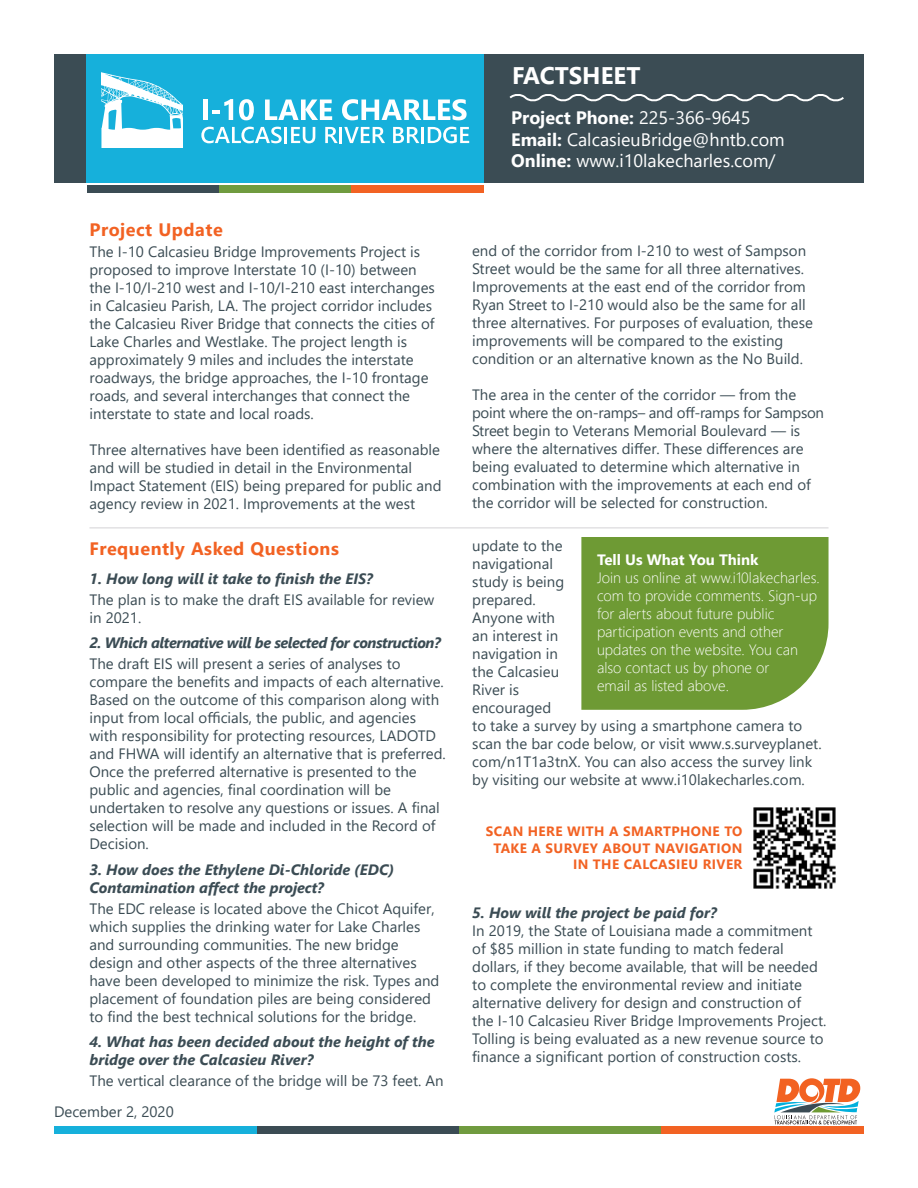
<style>
.page{position:relative;width:918px;height:1188px;background:#fff}
.page>*{position:absolute;margin:0;border:0;box-sizing:border-box;transform-origin:0 0}
.t1{font:700 24px "Segoe UI";color:#fff}
.t2{font:18px/21.6px "Segoe UI";color:#fff}
.t3{font:700 18px "Segoe UI";letter-spacing:.03em;color:#f26223}
.t4{font:15px/18px "Segoe UI";color:#3b4c54}
.t5{font:italic 700 15px/18px "Segoe UI";color:#3b4c54}
.t6{font:300 15px/18px "Segoe UI";color:#fff}
.t7{font:italic 700 15px "Segoe UI";letter-spacing:-.03em;color:#3b4c54}
.t8{font:700 15px "Segoe UI";color:#fff}
.t9{font:700 13.5px/16.5px "Segoe UI";letter-spacing:.03em;color:#f26223;text-align:right}
.s1{font-weight:700}
</style>
<div class="page">
<div style="left:54px;top:54px;width:810px;height:129px;background:#3b4c54"></div>
<div style="left:86px;top:54px;width:398px;height:129px;background:#16b0db"></div>
<hr style="left:203px;top:100px;width:4px;height:20px;background:#fff">
<svg style="left:212px;top:99px;width:21px;height:21px"></svg>
<svg style="left:239px;top:99px;width:15px;height:21px"></svg>
<svg style="left:265px;top:100px;width:67px;height:20px"></svg>
<svg style="left:342px;top:99px;width:125px;height:21px"></svg>
<svg style="left:201px;top:127px;width:81px;height:16px"></svg>
<hr style="left:284px;top:127px;width:3px;height:16px;background:#fff">
<svg style="left:291px;top:127px;width:24px;height:16px"></svg>
<svg style="left:325px;top:127px;width:13px;height:16px"></svg>
<hr style="left:339px;top:127px;width:3px;height:16px;background:#fff">
<svg style="left:344px;top:127px;width:41px;height:16px"></svg>
<svg style="left:393px;top:127px;width:26px;height:16px"></svg>
<hr style="left:421px;top:127px;width:3px;height:16px;background:#fff">
<svg style="left:428px;top:127px;width:41px;height:16px"></svg>
<svg style="left:102px;top:72px;width:81px;height:75px"></svg>
<div style="left:87px;top:185px;width:132px;height:7px;background:#3b4c54"></div>
<div style="left:219px;top:185px;width:133px;height:7px;background:#709b3f"></div>
<div style="left:352px;top:185px;width:132px;height:7px;background:#f26223"></div>
<svg style="left:509px;top:94px;width:335px;height:8px"></svg>
<div style="left:256px;top:1127px;width:203px;height:7px;background:#3b4c54"></div>
<div style="left:54px;top:1127px;width:202px;height:7px;background:#16b0db"></div>
<div style="left:459px;top:1127px;width:203px;height:7px;background:#709b3f"></div>
<div style="left:662px;top:1127px;width:202px;height:7px;background:#f26223"></div>
<svg style="left:774px;top:1078px;width:87px;height:46px"></svg>
<div style="left:581px;top:537px;width:248px;height:173px;background:#6e9a34"></div>
<img style="left:753px;top:807px;width:82px;height:82px">
<hr style="left:89px;top:527px;width:740px;height:2px;background:#e2e1e3">
<p class="t3" style="left:89px;top:212px;width:135px">Project Update</p>
<p class="t4" style="left:89px;top:241px;width:347px">The I-10 Calcasieu Bridge Improvements Project is proposed to improve Interstate 10 (I-10) between the I-10/I-210 west and I-10/I-210 east interchanges in Calcasieu Parish, LA. The project corridor includes the Calcasieu River Bridge that connects the cities of Lake Charles and Westlake. The project length is approximately 9 miles and includes the interstate roadways, the bridge approaches, the I-10 frontage roads, and several interchanges that connect the interstate to state and local roads.</p>
<p class="t4" style="left:89px;top:439px;width:354px">Three alternatives have been identified as reasonable and will be studied in detail in the Environmental Impact Statement (EIS) being prepared for public and agency review in 2021. Improvements at the west</p>
<p class="t3" style="left:89px;top:532px;width:251px">Frequently Asked Questions</p>
<p class="t5" style="left:89px;top:567px;width:285px">1. How long will it take to finish the EIS?</p>
<p class="t4" style="left:89px;top:589px;width:346px">The plan is to make the draft EIS available for review in 2021.</p>
<p class="t7" style="left:89px;top:629px;width:353px">2. Which alternative will be selected for construction?</p>
<p class="t4" style="left:89px;top:654px;width:358px">The draft EIS will present a series of analyses to compare the benefits and impacts of each alternative.<br>Based on the outcome of this comparison along with input from local officials, the public, and agencies with responsibility for protecting resources, LADOTD and FHWA will identify an alternative that is preferred.<br>Once the preferred alternative is presented to the public and agencies, final coordination will be undertaken to resolve any questions or issues. A final selection will be made and included in the Record of Decision.</p>
<p class="t5" style="left:89px;top:858px;width:306px">3. How does the Ethylene Di-Chloride (EDC)<br>Contamination affect the project?</p>
<p class="t4" style="left:89px;top:898px;width:351px">The EDC release is located above the Chicot Aquifer, which supplies the drinking water for Lake Charles and surrounding communities. The new bridge design and other aspects of the three alternatives have been developed to minimize the risk. Types and placement of foundation piles are being considered to find the best technical solutions for the bridge.</p>
<p class="t5" style="left:89px;top:1031px;width:347px">4. What has been decided about the height of the bridge over the Calcasieu River?</p>
<p class="t4" style="left:89px;top:1071px;width:356px">The vertical clearance of the bridge will be 73 feet. An</p>
<p class="t4" style="left:54px;top:1101px;width:121px">December 2, 2020</p>
<p class="t1" style="left:512px;top:53px;width:130px">FACTSHEET</p>
<p class="t2" style="left:511px;top:105px;width:275px"><span class="s1">Project Phone:</span> 225-366-9645<br><span class="s1">Email:</span> CalcasieuBridge@hntb.com<br><span class="s1">Online:</span> www.i10lakecharles.com/</p>
<p class="t4" style="left:472px;top:240px;width:342px">end of the corridor from I-210 to west of Sampson Street would be the same for all three alternatives.<br>Improvements at the east end of the corridor from Ryan Street to I-210 would also be the same for all three alternatives. For purposes of evaluation, these improvements will be compared to the existing condition or an alternative known as the No Build.</p>
<p class="t4" style="left:472px;top:384px;width:353px">The area in the center of the corridor — from the point where the on-ramps– and off-ramps for Sampson Street begin to Veterans Memorial Boulevard — is where the alternatives differ. These differences are being evaluated to determine which alternative in combination with the improvements at each end of the corridor will be selected for construction.</p>
<p class="t4" style="left:472px;top:535px;width:351px">update to the<br>navigational<br>study is being<br>prepared.<br>Anyone with<br>an interest in<br>navigation in<br>the Calcasieu<br>River is<br>encouraged<br>to take a survey by using a smartphone camera to scan the bar code below, or visit www.s.surveyplanet. com/n1T1a3tnX. You can also access the survey link by visiting our website at www.i10lakecharles.com.</p>
<p class="t8" style="left:597px;top:546px;width:163px">Tell Us What You Think</p>
<p class="t6" style="left:597px;top:568px;width:224px">Join us online at www.i10lakecharles. com to provide comments. Sign-up for alerts about future public participation events and other updates on the website. You can also contact us by phone or<br>email as listed above.</p>
<p class="t9" style="left:486px;top:822px;width:258px">SCAN HERE WITH A SMARTPHONE TO<br>TAKE A SURVEY ABOUT NAVIGATION<br>IN THE CALCASIEU RIVER</p>
<p class="t5" style="left:472px;top:902px;width:246px">5. How will the project be paid for?</p>
<p class="t4" style="left:472px;top:921px;width:356px">In 2019, the State of Louisiana made a commitment of $85 million in state funding to match federal dollars, if they become available, that will be needed to complete the environmental review and initiate alternative delivery for design and construction of<br>the I-10 Calcasieu River Bridge Improvements Project.<br>Tolling is being evaluated as a new revenue source to finance a significant portion of construction costs.</p>
</div>
